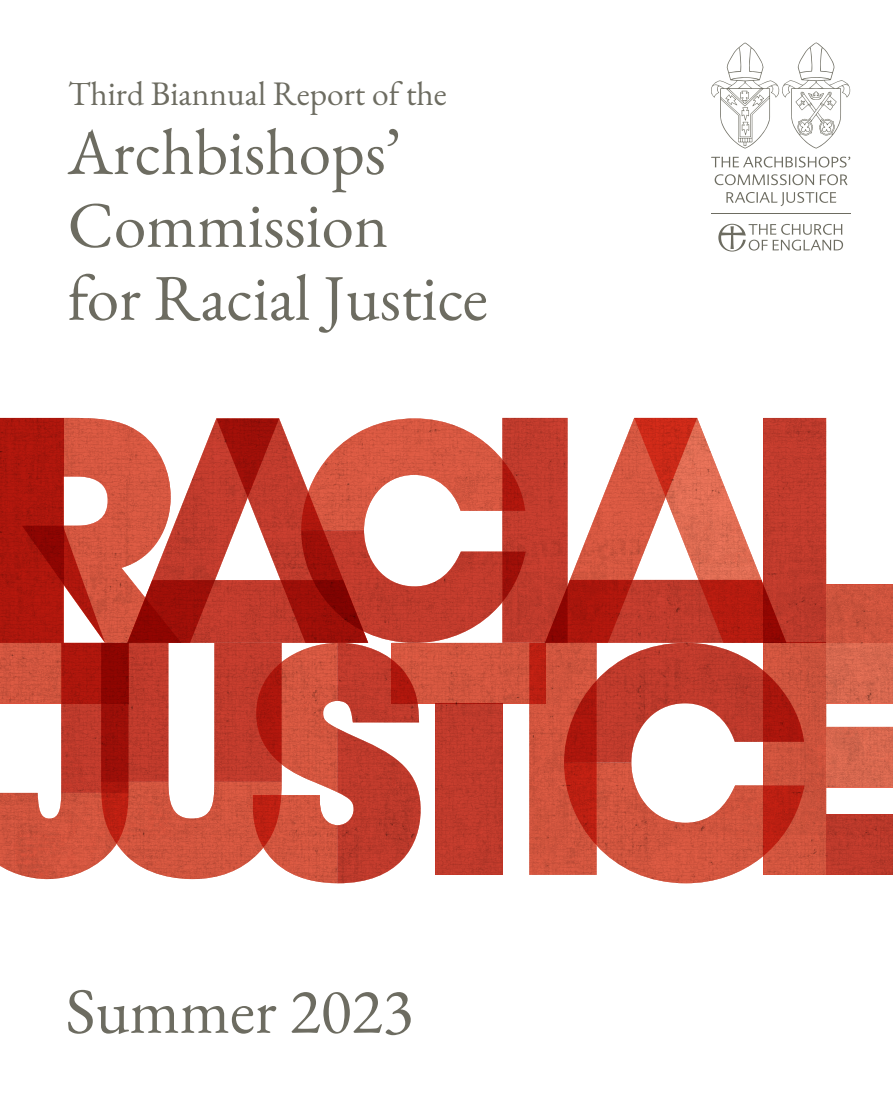
<style>
.page{position:relative;width:893px;height:1106px;background:#fff}
.page>*{position:absolute;margin:0;border:0;box-sizing:border-box;transform-origin:0 0}
.t1{font:65.1px/72.9px "EB Garamond";color:#6d6c61}
.t2{font:64.5px "EB Garamond";color:#6d6c61}
.t3{font:33.45px "EB Garamond";color:#6d6c61}
</style>
<div class="page">
<svg style="left:711px;top:42px;width:139px;height:107px"></svg>
<svg style="left:711px;top:157px;width:139px;height:11px"></svg>
<svg style="left:715px;top:174px;width:99px;height:11px"></svg>
<svg style="left:820px;top:174px;width:27px;height:11px"></svg>
<svg style="left:726px;top:192px;width:110px;height:14px"></svg>
<svg style="left:718px;top:224px;width:125px;height:27px"></svg>
<hr style="left:711px;top:213px;width:139px;height:1px;background:#6d6c61">
<img style="left:0;top:418px;width:893px;height:465px">
<p class="t3" style="left:68px;top:72px;width:380px">Third Biannual Report of the</p>
<p class="t1" style="left:68px;top:116px;width:422px">Archbishops’<br>Commission<br>for Racial Justice</p>
<p class="t2" style="left:66px;top:969px;width:349px">Summer 2023</p>
</div>
